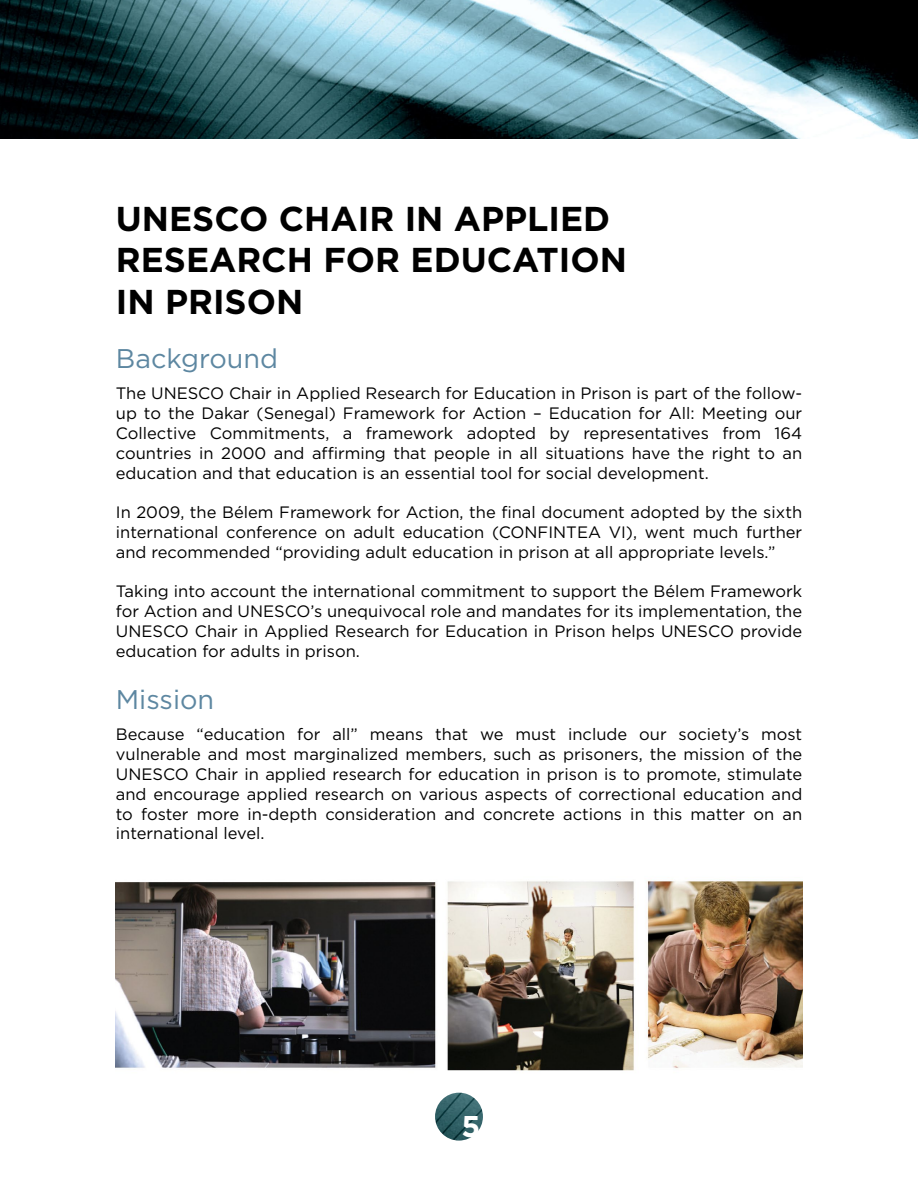
<style>
.page{position:relative;width:918px;height:1188px;background:#fff}
.page>*{position:absolute;margin:0;border:0;box-sizing:border-box;transform-origin:0 0}
.t1{font:700 34.5px/41.4px "Gotham";color:#000}
.t2{font:700 30px "Gotham";color:#fff}
.t3{font:27px "Gotham";color:#5d87a1}
.t4{font:16.5px/19.8px "Gotham";color:#000;text-align:justify}
</style>
<div class="page">
<img style="left:435px;top:1093px;width:48px;height:48px;border-radius:24px">
<img style="left:0;top:0;width:918px;height:138px">
<img style="left:116px;top:880px;width:686px;height:191px">
<h1 class="t1" style="left:116px;top:197px;width:513px">UNESCO CHAIR IN APPLIED<br>RESEARCH FOR EDUCATION<br>IN PRISON</h1>
<h3 class="t3" style="left:116px;top:343px;width:164px">Background</h3>
<p class="t4" style="left:116px;top:383px;width:688px">The UNESCO Chair in Applied Research for Education in Prison is part of the follow&shy;up to the Dakar (Senegal) Framework for Action – Education for All: Meeting our Collective Commitments, a framework adopted by representatives from 164 countries in 2000 and affirming that people in all situations have the right to an education and that education is an essential tool for social development.</p>
<p class="t4" style="left:116px;top:502px;width:688px">In 2009, the Bélem Framework for Action, the final document adopted by the sixth international conference on adult education (CONFINTEA VI), went much further and recommended “providing adult education in prison at all appropriate levels.”</p>
<p class="t4" style="left:116px;top:581px;width:688px">Taking into account the international commitment to support the Bélem Framework for Action and UNESCO’s unequivocal role and mandates for its implementation, the UNESCO Chair in Applied Research for Education in Prison helps UNESCO provide education for adults in prison.</p>
<h3 class="t3" style="left:116px;top:684px;width:100px">Mission</h3>
<p class="t4" style="left:116px;top:724px;width:688px">Because “education for all” means that we must include our society’s most vulnerable and most marginalized members, such as prisoners, the mission of the UNESCO Chair in applied research for education in prison is to promote, stimulate and encourage applied research on various aspects of correctional education and to foster more in-depth consideration and concrete actions in this matter on an international level.</p>
<h2 class="t2" style="left:462px;top:1109px;width:20px">5</h2>
</div>
